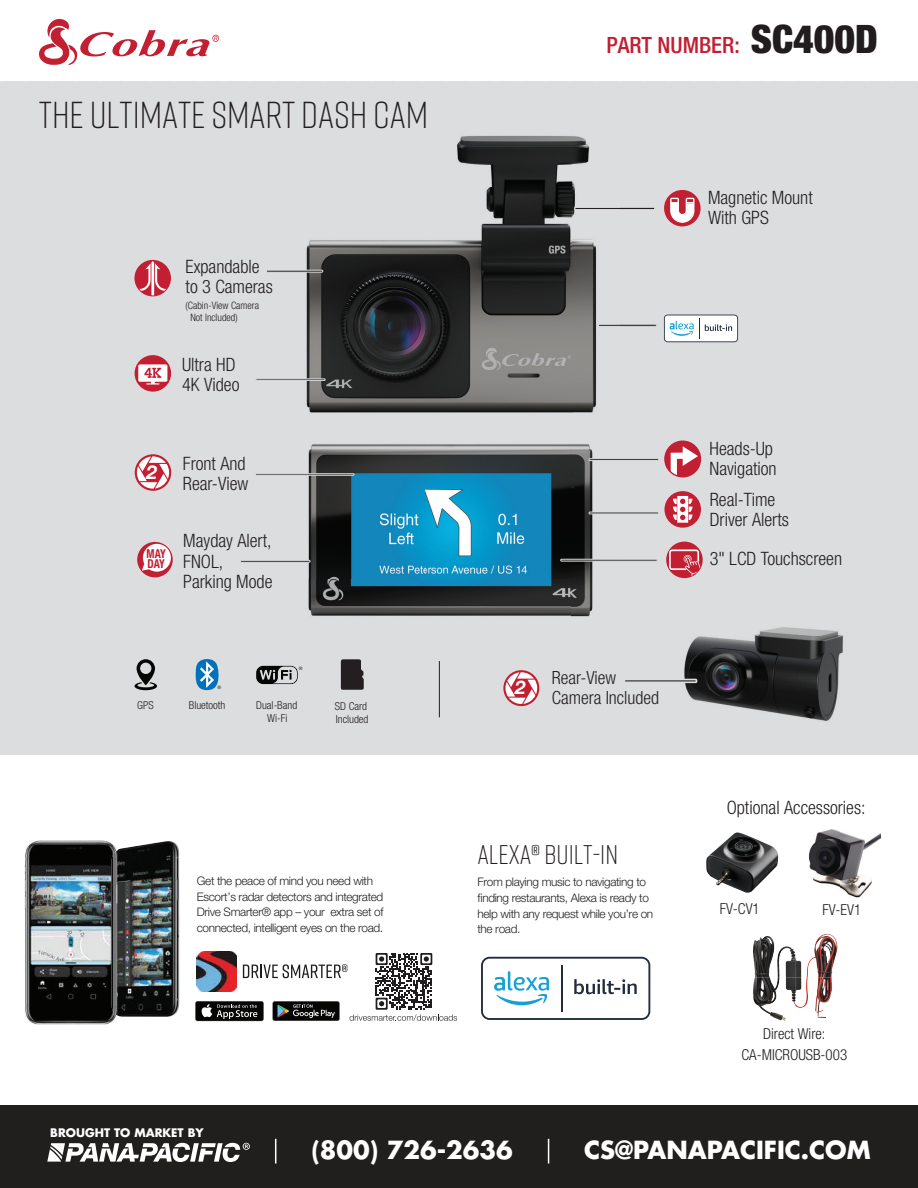
<style>
.page{position:relative;width:918px;height:1188px;background:#fff}
.page>*{position:absolute;margin:0;border:0;box-sizing:border-box;transform-origin:0 0}
.t1{font:300 37.5px "Rift";letter-spacing:-.005em;color:#231f20}
.t2{font:300 27px "Rift";color:#231f20}
.t3{font:700 24.3px "Futura Std";color:#fff}
.t4{font:22.5px "Helvetica Neue LT 67 Md Cn";color:#c31f32}
.t5{font:19.2px "Helvetica Neue LT 76 Bd It";color:#fff}
.t6{font:18.9px "Helvetica Neue LT 76 Bd It";color:#fff}
.t7{font:18.45px/20.2px "Helvetica Neue LT 47 Lt Cn";color:#231f20}
.t8{font:18.15px/20px "Helvetica Neue LT 47 Lt Cn";color:#231f20}
.t9{font:15.15px/20.2px "Helvetica Neue LT 47 Lt Cn";color:#231f20;text-align:center}
.t10{font:12.3px/9.9px "Helvetica Neue LT 77 Bd Cn";letter-spacing:-.025em;color:#c31f32;scale:.9 1}
.t11{font:11.85px/15.8px "Helvetica Neue LT 45 Lt";letter-spacing:-.03em;color:#231f20}
.t12{font:700 11.55px "Futura Std";color:#fff}
.t13{font:10.95px/13.2px "Helvetica Neue LT 47 Lt Cn";color:#231f20;text-align:center}
.t14{font:10.2px/12.1px "Helvetica Neue LT 47 Lt Cn";color:#231f20}
.t15{font:4.65px "Helvetica Neue LT 55 Rm";color:#231f20}
.s1{font-family:"Helvetica Neue LT 97 Blk Cn";font-size:39.3px;color:#211d1e}
</style>
<div class="page">
<img style="left:753px;top:936px;width:32px;height:41px">
<img style="left:806px;top:934px;width:31px;height:43px">
<img style="left:753px;top:977px;width:42px;height:43px">
<img style="left:815px;top:977px;width:17px;height:41px">
<img style="left:808px;top:829px;width:73px;height:69px">
<img style="left:706px;top:832px;width:73px;height:61px">
<svg style="left:481px;top:957px;width:169px;height:63px"></svg>
<img style="left:118px;top:841px;width:61px;height:176px">
<img style="left:24px;top:840px;width:92px;height:184px">
<img style="left:111px;top:850px;width:7px;height:166px">
<svg style="left:195px;top:1001px;width:69px;height:20px"></svg>
<div style="left:196px;top:1001px;width:67px;height:20px;background:#050504;border-radius:2px"></div>
<img style="left:197px;top:951px;width:38px;height:40px">
<svg style="left:201px;top:953px;width:256px;height:68px"></svg>
<div style="left:0;top:1105px;width:918px;height:83px;background:#211e1e"></div>
<svg style="left:548px;top:1139px;width:1px;height:25px"></svg>
<svg style="left:275px;top:1139px;width:1px;height:25px"></svg>
<svg style="left:47px;top:1143px;width:203px;height:19px"></svg>
<div style="left:0;top:81px;width:918px;height:674px;background:#dcdddf"></div>
<svg style="left:39px;top:18px;width:180px;height:47px"></svg>
<div style="left:137px;top:542px;width:36px;height:35px;background:#c31f32;border-radius:50%"></div>
<svg style="left:142px;top:544px;width:29px;height:28px"></svg>
<svg style="left:135px;top:454px;width:36px;height:37px"></svg>
<svg style="left:137px;top:456px;width:32px;height:33px"></svg>
<div style="left:135px;top:355px;width:36px;height:37px;background:#c31f32;border-radius:50%"></div>
<svg style="left:138px;top:364px;width:29px;height:21px"></svg>
<svg style="left:503px;top:670px;width:36px;height:36px"></svg>
<svg style="left:505px;top:672px;width:32px;height:32px"></svg>
<svg style="left:135px;top:659px;width:22px;height:31px"></svg>
<div style="left:664px;top:491px;width:37px;height:37px;background:#c31f32;border-radius:50%"></div>
<svg style="left:673px;top:496px;width:19px;height:27px"></svg>
<div style="left:666px;top:542px;width:37px;height:36px;background:#c31f32;border-radius:50%"></div>
<svg style="left:669px;top:549px;width:33px;height:28px"></svg>
<svg style="left:664px;top:315px;width:74px;height:27px;background:#dbe4e8"></svg>
<svg style="left:664px;top:190px;width:37px;height:36px"></svg>
<svg style="left:670px;top:198px;width:24px;height:25px"></svg>
<svg style="left:256px;top:666px;width:42px;height:18px"></svg>
<svg style="left:196px;top:659px;width:23px;height:31px"></svg>
<hr style="left:439px;top:661px;width:1px;height:56px;background:#231f20">
<svg style="left:341px;top:659px;width:23px;height:31px"></svg>
<svg style="left:620px;top:207px;width:35px;height:3px"></svg>
<img style="left:308px;top:444px;width:285px;height:173px">
<div style="left:664px;top:441px;width:37px;height:36px;background:#c31f32;border-radius:50%"></div>
<svg style="left:668px;top:446px;width:30px;height:30px"></svg>
<div style="left:255px;top:473px;width:99px;height:3px;border:1px solid #dcdddf"></div>
<div style="left:560px;top:559px;width:98px;height:3px;border:1px solid #dcdddf"></div>
<div style="left:589px;top:512px;width:70px;height:2px;border:1px solid #dcdddf"></div>
<div style="left:240px;top:560px;width:71px;height:3px;border:1px solid #dcdddf"></div>
<img style="left:306px;top:135px;width:290px;height:278px">
<svg style="left:620px;top:324px;width:37px;height:3px"></svg>
<img style="left:599px;top:324px;width:21px;height:2px">
<img style="left:574px;top:207px;width:46px;height:3px">
<svg style="left:134px;top:260px;width:37px;height:36px"></svg>
<svg style="left:135px;top:261px;width:35px;height:34px"></svg>
<div style="left:266px;top:270px;width:57px;height:3px;border:1px solid #dcdddf"></div>
<div style="left:255px;top:378px;width:71px;height:3px;border:1px solid #dcdddf"></div>
<img style="left:684px;top:627px;width:159px;height:94px">
<div style="left:623px;top:679px;width:74px;height:4px;border:2px solid #dcdddf"></div>
<div style="left:589px;top:458px;width:70px;height:3px;border:1px solid #dcdddf"></div>
<h1 class="t1" style="left:39px;top:89px;width:391px">THE ULTIMATE SMART DASH CAM</h1>
<h3 class="t7" style="left:186px;top:256px;width:89px">Expandable to 3 Cameras</h3>
<p class="t14" style="left:191px;top:299px;width:70px;text-indent:-5px">(Cabin-View Camera<br>Not Included)</p>
<h3 class="t7" style="left:182px;top:354px;width:59px">Ultra HD<br>4K Video</h3>
<h3 class="t5" style="left:147px;top:460px;width:12px">2</h3>
<p class="t10" style="left:147px;top:549px;width:23px">MAY<br>DAY</p>
<h3 class="t7" style="left:183px;top:453px;width:67px">Front And<br>Rear-View</h3>
<h3 class="t7" style="left:183px;top:531px;width:91px">Mayday Alert,<br>FNOL,<br>Parking Mode</h3>
<p class="t13" style="left:137px;top:699px;width:18px">GPS</p>
<p class="t15" style="left:218px;top:685px;width:5px">®</p>
<p class="t13" style="left:189px;top:699px;width:38px">Bluetooth</p>
<p class="t15" style="left:299px;top:665px;width:5px">®</p>
<p class="t13" style="left:256px;top:698px;width:42px">Dual-Band<br>Wi-Fi</p>
<p class="t13" style="left:335px;top:700px;width:35px;text-align:left">SD Card<br>Included</p>
<p class="t11" style="left:197px;top:873px;width:188px">Get the peace of mind you need with Escort’s radar detectors and integrated Drive Smarter® app – your extra set of connected, intelligent eyes on the road.</p>
<p class="t12" style="left:50px;top:1125px;width:155px">BROUGHT TO MARKET BY</p>
<h3 class="t4" style="left:606px;top:32px;width:273px">PART NUMBER: <span class="s1">SC400D</span></h3>
<h3 class="t7" style="left:708px;top:187px;width:106px">Magnetic Mount<br>With GPS</h3>
<h3 class="t7" style="left:710px;top:438px;width:69px">Heads-Up<br>Navigation</h3>
<h3 class="t7" style="left:710px;top:489px;width:81px">Real-Time<br>Driver Alerts</h3>
<h3 class="t6" style="left:515px;top:676px;width:12px">2</h3>
<h3 class="t8" style="left:552px;top:668px;width:109px">Rear-View<br>Camera Included</h3>
<h2 class="t2" style="left:477px;top:835px;width:142px">ALEXA® BUILT-IN</h2>
<p class="t11" style="left:477px;top:874px;width:177px">From playing music to navigating to finding restaurants, Alexa is ready to help with any request while you’re on the road.</p>
<h3 class="t7" style="left:710px;top:549px;width:134px">3" LCD Touchscreen</h3>
<h3 class="t7" style="left:727px;top:797px;width:140px">Optional Accessories:</h3>
<p class="t9" style="left:720px;top:898px;width:41px">FV-CV1</p>
<p class="t9" style="left:823px;top:899px;width:40px">FV-EV1</p>
<p class="t9" style="left:741px;top:1024px;width:107px">Direct Wire:<br>CA-MICROUSB-003</p>
<h3 class="t3" style="left:311px;top:1134px;width:203px">(800) 726-2636</h3>
<h3 class="t3" style="left:584px;top:1134px;width:288px">CS@PANAPACIFIC.COM</h3>
</div>
